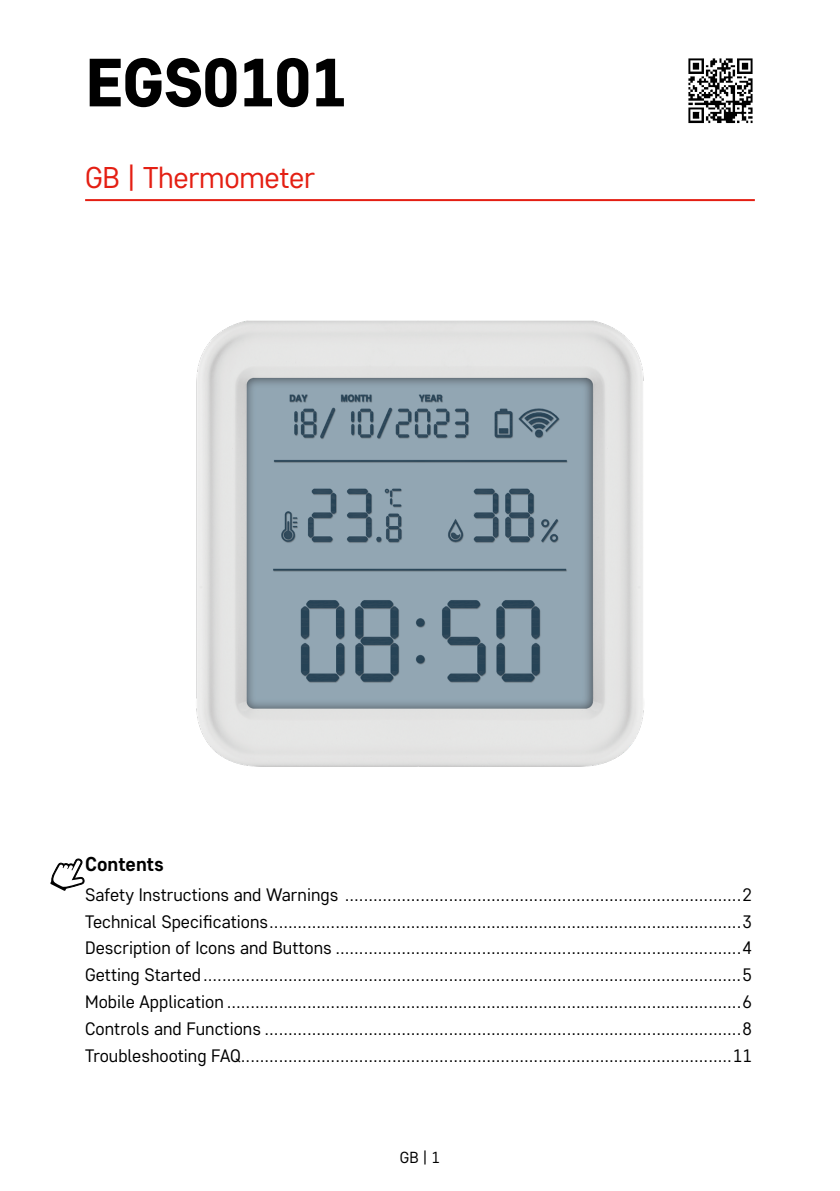
<style>
.page{position:relative;width:840px;height:1191px;background:#fff}
.page>*{position:absolute;margin:0;border:0;box-sizing:border-box;transform-origin:0 0}
.t1{font:800 68px "Core Sans D65";letter-spacing:-.02em;color:#000}
.t2{font:30px "Core Sans D35";letter-spacing:-.01em;color:#e41f13}
.t3{font:700 20px "Core Sans D55";color:#000}
.t4{font:18px/26.8px "Core Sans D35";color:#000;text-align:justify}
.t5{font:16px "Core Sans D35";color:#000}
</style>
<div class="page">
<hr style="left:85px;top:199px;width:669px;height:2px;background:#e41f13">
<img style="left:688px;top:58px;width:65px;height:66px">
<svg style="left:50px;top:858px;width:35px;height:33px"></svg>
<img style="left:196px;top:320px;width:448px;height:447px">
<h1 class="t1" style="left:85px;top:38px;width:263px">EGS0101</h1>
<h2 class="t2" style="left:85px;top:158px;width:231px">GB | Thermometer</h2>
<p class="t3" style="left:85px;top:851px;width:80px">Contents</p>
<p class="t4" style="left:85px;top:880px;width:668px">Safety Instructions and Warnings ....................................................................................2<br>Technical Specifications....................................................................................................3<br>Description of Icons and Buttons ......................................................................................4<br>Getting Started..................................................................................................................5<br>Mobile Application .............................................................................................................6<br>Controls and Functions .....................................................................................................8<br>Troubleshooting FAQ........................................................................................................11</p>
<p class="t5" style="left:400px;top:1146px;width:42px">GB | 1</p>
</div>
